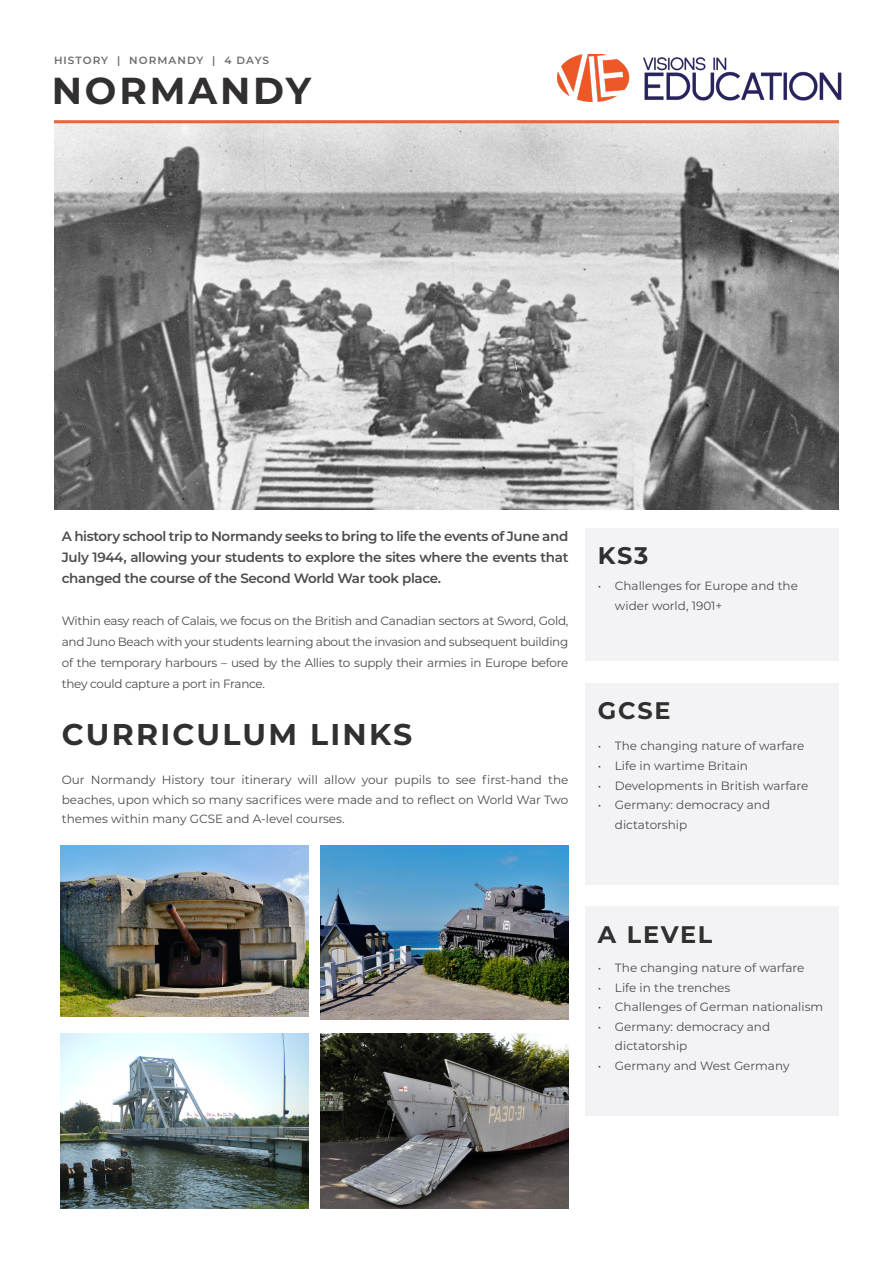
<style>
.page{position:relative;width:893px;height:1263px;background:#fff}
.page>*{position:absolute;margin:0;border:0;box-sizing:border-box;transform-origin:0 0}
.t1{font:700 37.5px "Montserrat";letter-spacing:.075em;color:#312f30}
.t2{font:700 30px "Montserrat";letter-spacing:.075em;color:#312f30}
.t3{font:700 24px "Montserrat";letter-spacing:.07em;color:#312f30}
.t4{font:600 13.5px/21px "Montserrat";letter-spacing:-.025em;color:#4b4c4d;text-align:justify}
.t5{font:12px/19.5px "Montserrat";color:#4b4c4d}
.t6{font:600 10.5px "Montserrat";letter-spacing:.1em;color:#6c6d70}
</style>
<div class="page">
<img style="left:557px;top:54px;width:285px;height:47px">
<img style="left:54px;top:123px;width:785px;height:387px">
<hr style="left:54px;top:120px;width:785px;height:3px;background:#f16232">
<img style="left:60px;top:845px;width:248px;height:172px">
<img style="left:320px;top:845px;width:248px;height:174px">
<div style="left:585px;top:528px;width:254px;height:55px;background:#f3f3f5"></div>
<div style="left:585px;top:574px;width:254px;height:87px;background:#f3f3f5"></div>
<div style="left:585px;top:683px;width:254px;height:51px;background:#f3f3f5"></div>
<div style="left:585px;top:735px;width:254px;height:150px;background:#f3f3f5"></div>
<div style="left:585px;top:907px;width:254px;height:57px;background:#f3f3f5"></div>
<div style="left:585px;top:956px;width:254px;height:160px;background:#f3f3f5"></div>
<img style="left:60px;top:1034px;width:248px;height:175px">
<img style="left:320px;top:1034px;width:248px;height:174px">
<p class="t6" style="left:54px;top:53px;width:217px">HISTORY | NORMANDY | 4 DAYS</p>
<p class="t1" style="left:52px;top:64px;width:261px">NORMANDY</p>
<p class="t4" style="left:62px;top:525px;width:508px">A history school trip to Normandy seeks to bring to life the events of June and July 1944, allowing your students to explore the sites where the events that changed the course of the Second World War took place.</p>
<p class="t5" style="left:62px;top:610px;width:508px;line-height:21px;text-align:justify">Within easy reach of Calais, we focus on the British and Canadian sectors at Sword, Gold, and Juno Beach with your students learning about the invasion and subsequent building of the temporary harbours – used by the Allies to supply their armies in Europe before they could capture a port in France.</p>
<p class="t2" style="left:62px;top:713px;width:352px">CURRICULUM LINKS</p>
<p class="t5" style="left:62px;top:770px;width:508px;text-align:justify">Our Normandy History tour itinerary will allow your pupils to see first-hand the beaches, upon which so many sacrifices were made and to reflect on World War Two themes within many GCSE and A-level courses.</p>
<p class="t3" style="left:598px;top:538px;width:52px">KS3</p>
<p class="t5" style="left:615px;top:576px;width:185px;text-indent:-17px">• Challenges for Europe and the wider world, 1901+</p>
<p class="t3" style="left:598px;top:693px;width:74px">GCSE</p>
<p class="t5" style="left:598px;top:736px;width:208px">• The changing nature of warfare</p>
<p class="t5" style="left:598px;top:755px;width:152px">• Life in wartime Britain</p>
<p class="t5" style="left:598px;top:775px;width:212px">• Developments in British warfare</p>
<p class="t5" style="left:615px;top:794px;width:157px;text-indent:-17px">• Germany: democracy and dictatorship</p>
<p class="t3" style="left:598px;top:917px;width:116px">A LEVEL</p>
<p class="t5" style="left:598px;top:958px;width:208px">• The changing nature of warfare</p>
<p class="t5" style="left:598px;top:977px;width:134px">• Life in the trenches</p>
<p class="t5" style="left:598px;top:997px;width:227px">• Challenges of German nationalism</p>
<p class="t5" style="left:615px;top:1016px;width:157px;text-indent:-17px">• Germany: democracy and dictatorship</p>
<p class="t5" style="left:598px;top:1055px;width:193px">• Germany and West Germany</p>
</div>
